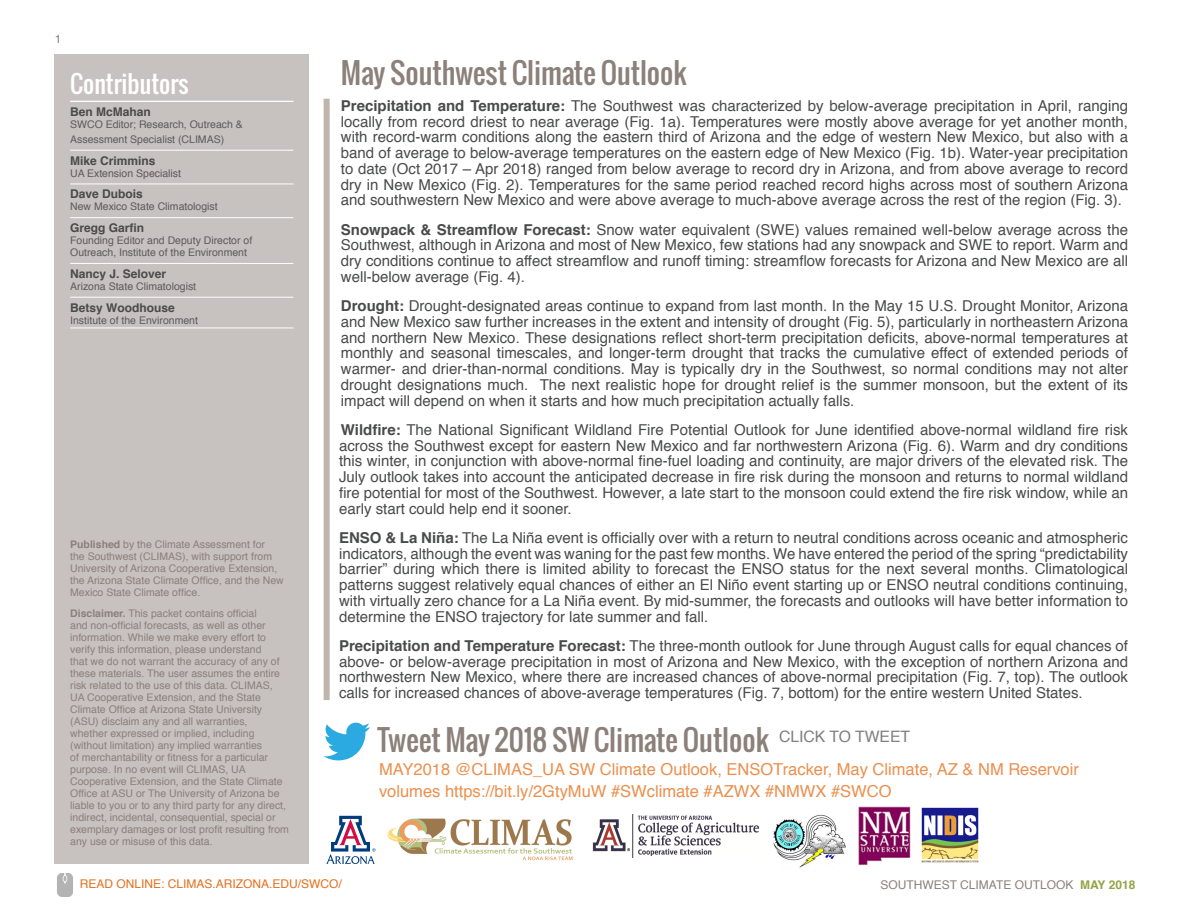
<style>
.page{position:relative;width:1188px;height:918px;background:#fff}
.page>*{position:absolute;margin:0;border:0;box-sizing:border-box;transform-origin:0 0}
.headline{font:28.5px "Oswald";color:#8c807a}
.headline_white___ru{font:24px "Oswald";color:#fff}
.body{font:16.5px/22.5px "Helvetica";color:#eb904f}
.body-2{font:15px/15.8px "Helvetica";color:#494a4a;text-align:justify}
.TOC_-_staff_list{font:700 12px "Helvetica";color:#494a4a}
.Margin_text{font:12px "Helvetica";color:#e4701e}
.Margin_text-2{font:12px "Helvetica";color:#8c807a}
.disclaimer{font:10.5px/12px "Helvetica";color:#8c807a}
.TOC_-_staff_list-2{font:10.5px/15px "Helvetica";color:#5e5b5b}
.s1{font-weight:700}
.s2{font-weight:700;color:#93a445}
</style>
<div class="page">
<img style="left:57px;top:874px;width:16px;height:22px">
<div style="left:54px;top:54px;width:255px;height:810px;background:#c7c1c0"></div>
<img style="left:387px;top:818px;width:186px;height:43px">
<img style="left:858px;top:807px;width:53px;height:59px">
<img style="left:773px;top:814px;width:73px;height:54px">
<svg style="left:326px;top:815px;width:50px;height:49px"></svg>
<div style="left:324px;top:99px;width:6px;height:601px;background:#bfb5ac"></div>
<hr style="left:70px;top:101px;width:223px;height:1px;background:#fff">
<hr style="left:70px;top:150px;width:223px;height:1px;background:#fff">
<hr style="left:70px;top:184px;width:223px;height:1px;background:#fff">
<hr style="left:70px;top:217px;width:223px;height:1px;background:#fff">
<hr style="left:70px;top:263px;width:223px;height:1px;background:#fff">
<hr style="left:70px;top:297px;width:223px;height:1px;background:#fff">
<hr style="left:70px;top:328px;width:223px;height:1px;background:#fff">
<img style="left:592px;top:814px;width:168px;height:44px">
<svg style="left:324px;top:723px;width:46px;height:37px"></svg>
<img style="left:921px;top:807px;width:58px;height:56px">
<p class="Margin_text-2" style="left:55px;top:30px;width:8px">1</p>
<p class="headline_white___ru" style="left:70px;top:66px;width:120px">Contributors</p>
<p class="TOC_-_staff_list" style="left:70px;top:102px;width:82px">Ben McMahan</p>
<p class="TOC_-_staff_list-2" style="left:70px;top:117px;width:174px">SWCO Editor; Research, Outreach &amp;<br>Assessment Specialist (CLIMAS)</p>
<p class="TOC_-_staff_list" style="left:70px;top:151px;width:87px">Mike Crimmins</p>
<p class="TOC_-_staff_list-2" style="left:70px;top:166px;width:112px">UA Extension Specialist</p>
<p class="TOC_-_staff_list" style="left:70px;top:184px;width:74px">Dave Dubois</p>
<p class="TOC_-_staff_list-2" style="left:70px;top:199px;width:149px">New Mexico State Climatologist</p>
<p class="TOC_-_staff_list" style="left:70px;top:218px;width:76px">Gregg Garfin</p>
<p class="TOC_-_staff_list-2" style="left:70px;top:235px;width:184px;line-height:12px">Founding Editor and Deputy Director of<br>Outreach, Institute of the Environment</p>
<p class="TOC_-_staff_list" style="left:70px;top:264px;width:98px">Nancy J. Selover</p>
<p class="TOC_-_staff_list-2" style="left:70px;top:279px;width:128px">Arizona State Climatologist</p>
<p class="TOC_-_staff_list" style="left:70px;top:298px;width:106px">Betsy Woodhouse</p>
<p class="TOC_-_staff_list-2" style="left:70px;top:313px;width:129px">Institute of the Environment</p>
<p class="disclaimer" style="left:70px;top:538px;width:215px"><span class="s1">Published</span> by the Climate Assessment for<br>the Southwest (CLIMAS), with support from University of Arizona Cooperative Extension, the Arizona State Climate Office, and the New Mexico State Climate office.</p>
<p class="disclaimer" style="left:70px;top:607px;width:220px"><span class="s1">Disclaimer.</span> This packet contains official<br>and non-official forecasts, as well as other information. While we make every effort to verify this information, please understand<br>that we do not warrant the accuracy of any of these materials. The user assumes the entire risk related to the use of this data. CLIMAS, UA Cooperative Extension, and the State Climate Office at Arizona State University (ASU) disclaim any and all warranties,<br>whether expressed or implied, including (without limitation) any implied warranties<br>of merchantability or fitness for a particular purpose. In no event will CLIMAS, UA Cooperative Extension, and the State Climate Office at ASU or The University of Arizona be liable to you or to any third party for any direct, indirect, incidental, consequential, special or exemplary damages or lost profit resulting from any use or misuse of this data.</p>
<p class="headline" style="left:341px;top:51px;width:347px">May Southwest Climate Outlook</p>
<p class="body-2" style="left:341px;top:98px;width:789px"><span class="s1">Precipitation and Temperature:</span> The Southwest was characterized by below-average precipitation in April, ranging locally from record driest to near average (Fig. 1a). Temperatures were mostly above average for yet another month, with record-warm conditions along the eastern third of Arizona and the edge of western New Mexico, but also with a band of average to below-average temperatures on the eastern edge of New Mexico (Fig. 1b). Water-year precipitation to date (Oct 2017 – Apr 2018) ranged from below average to record dry in Arizona, and from above average to record dry in New Mexico (Fig. 2). Temperatures for the same period reached record highs across most of southern Arizona and southwestern New Mexico and were above average to much-above average across the rest of the region (Fig. 3).</p>
<p class="body-2" style="left:341px;top:222px;width:789px"><span class="s1">Snowpack &amp; Streamflow Forecast:</span> Snow water equivalent (SWE) values remained well-below average across the Southwest, although in Arizona and most of New Mexico, few stations had any snowpack and SWE to report. Warm and dry conditions continue to affect streamflow and runoff timing: streamflow forecasts for Arizona and New Mexico are all well-below average (Fig. 4).</p>
<p class="body-2" style="left:341px;top:298px;width:789px"><span class="s1">Drought:</span> Drought-designated areas continue to expand from last month. In the May 15 U.S. Drought Monitor, Arizona and New Mexico saw further increases in the extent and intensity of drought (Fig. 5), particularly in northeastern Arizona and northern New Mexico. These designations reflect short-term precipitation deficits, above-normal temperatures at monthly and seasonal timescales, and longer-term drought that tracks the cumulative effect of extended periods of warmer- and drier-than-normal conditions. May is typically dry in the Southwest, so normal conditions may not alter drought designations much. The next realistic hope for drought relief is the summer monsoon, but the extent of its impact will depend on when it starts and how much precipitation actually falls.</p>
<p class="body-2" style="left:339px;top:422px;width:791px"><span class="s1">Wildfire:</span> The National Significant Wildland Fire Potential Outlook for June identified above-normal wildland fire risk across the Southwest except for eastern New Mexico and far northwestern Arizona (Fig. 6). Warm and dry conditions this winter, in conjunction with above-normal fine-fuel loading and continuity, are major drivers of the elevated risk. The July outlook takes into account the anticipated decrease in fire risk during the monsoon and returns to normal wildland fire potential for most of the Southwest. However, a late start to the monsoon could extend the fire risk window, while an early start could help end it sooner.</p>
<p class="body-2" style="left:339px;top:530px;width:791px"><span class="s1">ENSO &amp; La Niña:</span> The La Niña event is officially over with a return to neutral conditions across oceanic and atmospheric indicators, although the event was waning for the past few months. We have entered the period of the spring “predictability barrier” during which there is limited ability to forecast the ENSO status for the next several months. Climatological patterns suggest relatively equal chances of either an El Niño event starting up or ENSO neutral conditions continuing, with virtually zero chance for a La Niña event. By mid-summer, the forecasts and outlooks will have better information to determine the ENSO trajectory for late summer and fall.</p>
<p class="body-2" style="left:339px;top:638px;width:791px"><span class="s1">Precipitation and Temperature Forecast:</span> The three-month outlook for June through August calls for equal chances of above- or below-average precipitation in most of Arizona and New Mexico, with the exception of northern Arizona and northwestern New Mexico, where there are increased chances of above-normal precipitation (Fig. 7, top). The outlook calls for increased chances of above-average temperatures (Fig. 7, bottom) for the entire western United States.</p>
<p class="headline" style="left:378px;top:718px;width:534px">Tweet May 2018 SW Climate Outlook <sup>CLICK</sup> <sup>TO</sup> <sup>TWEET</sup></p>
<p class="body" style="left:379px;top:758px;width:701px">MAY2018 @CLIMAS_UA SW Climate Outlook, ENSOTracker, May Climate, AZ &amp; NM Reservoir volumes https://bit.ly/2GtyMuW #SWclimate #AZWX #NMWX #SWCO</p>
<p class="Margin_text" style="left:80px;top:875px;width:264px">READ ONLINE: CLIMAS.ARIZONA.EDU/SWCO/</p>
<p class="Margin_text-2" style="left:880px;top:875px;width:256px">SOUTHWEST CLIMATE OUTLOOK <span class="s2">MAY 2018</span></p>
</div>
